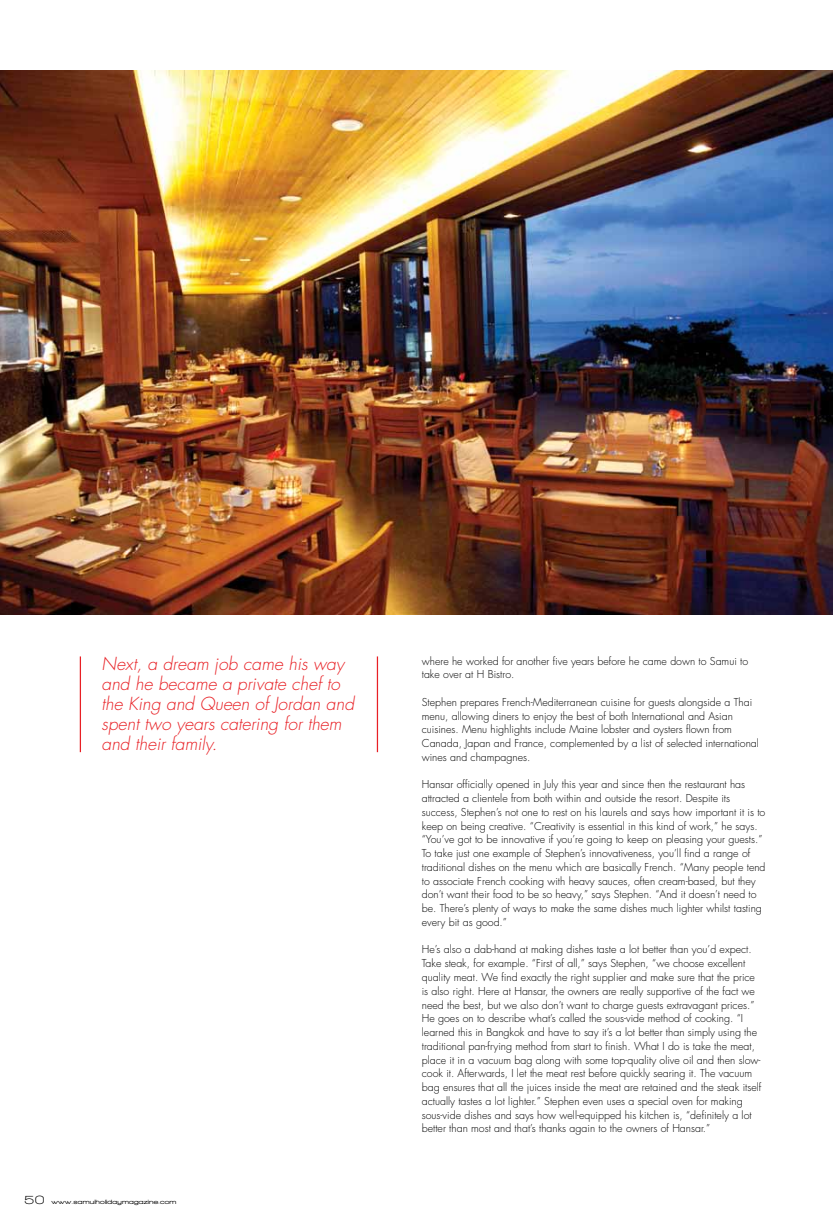
<style>
.page{position:relative;width:833px;height:1223px;background:#fff}
.page>*{position:absolute;margin:0;border:0;box-sizing:border-box;transform-origin:0 0}
.t1{font:italic 300 17.5px/20px "Futura";color:#e82025}
.t2{font:300 10.62px/13.8px "Futura";color:#000}
.t3{font:900 6.25px "Walkway Expand";letter-spacing:.025em;color:#000}
.s1{font-weight:700;font-size:12.5px}
</style>
<div class="page">
<img style="left:0;top:71px;width:833px;height:543px">
<hr style="left:377px;top:656px;width:1px;height:96px;background:#e82025">
<hr style="left:80px;top:656px;width:1px;height:96px;background:#e82025">
<h1 class="t1" style="left:102px;top:653px;width:254px">Next, a dream job came his way and he became a private chef to the King and Queen of Jordan and spent two years catering for them and their family.</h1>
<p class="t2" style="left:422px;top:654px;width:328px">where he worked for another five years before he came down to Samui to take over at H Bistro.</p>
<p class="t2" style="left:422px;top:695px;width:339px">Stephen prepares French-Mediterranean cuisine for guests alongside a Thai menu, allowing diners to enjoy the best of both International and Asian cuisines. Menu highlights include Maine lobster and oysters flown from Canada, Japan and France, complemented by a list of selected international wines and champagnes.</p>
<p class="t2" style="left:422px;top:777px;width:345px">Hansar officially opened in July this year and since then the restaurant has attracted a clientele from both within and outside the resort. Despite its success, Stephen’s not one to rest on his laurels and says how important it is to keep on being creative. “Creativity is essential in this kind of work,” he says. “You’ve got to be innovative if you’re going to keep on pleasing your guests.” To take just one example of Stephen’s innovativeness, you’ll find a range of traditional dishes on the menu which are basically French. “Many people tend to associate French cooking with heavy sauces, often cream-based, but they don’t want their food to be so heavy,” says Stephen. “And it doesn’t need to be. There’s plenty of ways to make the same dishes much lighter whilst tasting every bit as good.”</p>
<p class="t2" style="left:422px;top:942px;width:341px">He’s also a dab-hand at making dishes taste a lot better than you’d expect.<br>Take steak, for example. “First of all,” says Stephen, “we choose excellent quality meat. We find exactly the right supplier and make sure that the price is also right. Here at Hansar, the owners are really supportive of the fact we need the best, but we also don’t want to charge guests extravagant prices.” He goes on to describe what’s called the sous-vide method of cooking. “I learned this in Bangkok and have to say it’s a lot better than simply using the traditional pan-frying method from start to finish. What I do is take the meat, place it in a vacuum bag along with some top-quality olive oil and then slow&shy;cook it. Afterwards, I let the meat rest before quickly searing it. The vacuum bag ensures that all the juices inside the meat are retained and the steak itself actually tastes a lot lighter.” Stephen even uses a special oven for making sous-vide dishes and says how well-equipped his kitchen is, “definitely a lot better than most and that’s thanks again to the owners of Hansar.”</p>
<p class="t3" style="left:25px;top:1198px;width:153px"><span class="s1">50</span> www.samuiholidaymagazine.com</p>
</div>
